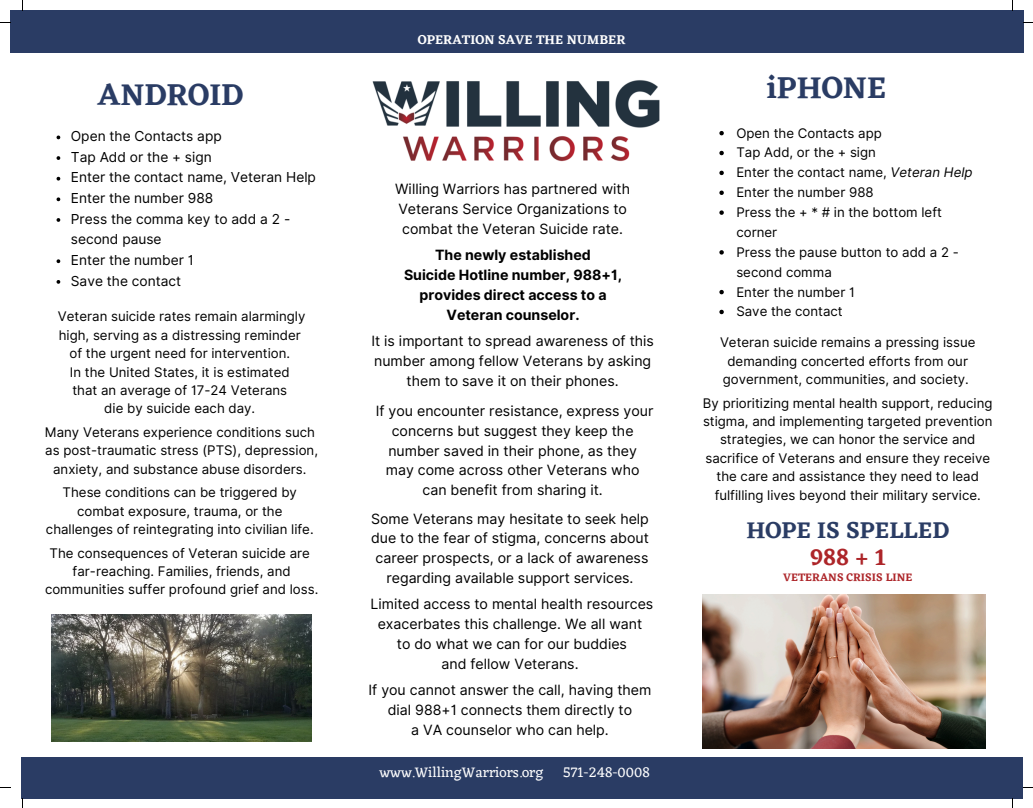
<style>
.page{position:relative;width:1033px;height:808px;background:#fff}
.page>*{position:absolute;margin:0;border:0;box-sizing:border-box;transform-origin:0 0}
.t1{font:600 31.25px "Eczar";color:#2a3c64}
.t2{font:600 23.62px "Eczar";color:#2a3c64}
.t3{font:600 23.62px "Eczar";color:#ad2529}
.t4{font:14.62px "Eczar";color:#fff}
.t5{font:14.12px/19.8px "Inter";color:#000;text-align:center}
.t6{font:700 14.12px/19.8px "Inter";color:#000;text-align:center}
.t7{font:13.75px/20.6px "Inter";color:#000}
.t8{font:13.25px/18.5px "Inter";color:#000;text-align:center}
.t9{font:600 13.25px "Eczar";color:#fff}
.t10{font:600 11.25px "Eczar";color:#ad2529}
.s1{font-style:italic}
</style>
<div class="page">
<div style="left:10px;top:10px;width:1013px;height:43px;background:#2a3c64"></div>
<div style="left:22px;top:757px;width:1000px;height:41px;background:#2a3c64"></div>
<img style="left:372px;top:80px;width:288px;height:82px">
<img style="left:52px;top:614px;width:260px;height:127px">
<img style="left:702px;top:594px;width:283px;height:154px">
<svg style="left:57px;top:135px;width:3px;height:4px"></svg>
<svg style="left:57px;top:156px;width:3px;height:4px"></svg>
<svg style="left:57px;top:197px;width:3px;height:4px"></svg>
<svg style="left:57px;top:218px;width:3px;height:4px"></svg>
<svg style="left:57px;top:259px;width:3px;height:4px"></svg>
<svg style="left:57px;top:280px;width:3px;height:4px"></svg>
<svg style="left:719px;top:131px;width:4px;height:4px"></svg>
<svg style="left:719px;top:151px;width:4px;height:4px"></svg>
<svg style="left:719px;top:171px;width:4px;height:4px"></svg>
<svg style="left:719px;top:190px;width:4px;height:5px"></svg>
<svg style="left:719px;top:210px;width:4px;height:5px"></svg>
<svg style="left:719px;top:250px;width:4px;height:4px"></svg>
<svg style="left:719px;top:290px;width:4px;height:4px"></svg>
<svg style="left:719px;top:310px;width:4px;height:4px"></svg>
<p class="t1" style="left:98px;top:76px;width:147px">ANDROID</p>
<p class="t7" style="left:71px;top:126px;width:152px">Open the Contacts app</p>
<h5 class="t7" style="left:71px;top:146px;width:142px">Tap Add or the + sign</h5>
<h4 class="t7" style="left:71px;top:167px;width:247px">Enter the contact name, Veteran Help</h4>
<h5 class="t7" style="left:71px;top:188px;width:144px">Enter the number 988</h5>
<h5 class="t7" style="left:71px;top:208px;width:221px">Press the comma key to add a 2 - second pause</h5>
<p class="t7" style="left:71px;top:250px;width:125px">Enter the number 1</p>
<h5 class="t7" style="left:71px;top:270px;width:112px">Save the contact</h5>
<h5 class="t8" style="left:58px;top:307px;width:249px">Veteran suicide rates remain alarmingly high, serving as a distressing reminder of the urgent need for intervention.<br>In the United States, it is estimated that an average of 17-24 Veterans</h5>
<h5 class="t8" style="left:45px;top:397px;width:272px;line-height:23.5px">die by suicide each day.<br>Many Veterans experience conditions such</h5>
<h5 class="t8" style="left:45px;top:441px;width:274px">as post-traumatic stress (PTS), depression, anxiety, and substance abuse disorders.</h5>
<p class="t8" style="left:46px;top:483px;width:269px">These conditions can be triggered by combat exposure, trauma, or the challenges of reintegrating into civilian life.</p>
<h2 class="t8" style="left:45px;top:543px;width:275px">The consequences of Veteran suicide are far-reaching. Families, friends, and communities suffer profound grief and loss.</h2>
<h5 class="t9" style="left:418px;top:32px;width:209px">OPERATION SAVE THE NUMBER</h5>
<h3 class="t5" style="left:395px;top:179px;width:236px;text-align:left">Willing Warriors has partnered with<br>Veterans Service Organizations to combat the Veteran Suicide rate.</h3>
<h1 class="t6" style="left:404px;top:245px;width:219px">The newly established<br>Suicide Hotline number, 988+1, provides direct access to a<br>Veteran counselor.</h1>
<p class="t5" style="left:371px;top:331px;width:284px">It is important to spread awareness of this number among fellow Veterans by asking them to save it on their phones.</p>
<p class="t5" style="left:376px;top:401px;width:279px">If you encounter resistance, express your concerns but suggest they keep the number saved in their phone, as they may come across other Veterans who</p>
<p class="t5" style="left:422px;top:480px;width:182px">can benefit from sharing it.</p>
<p class="t5" style="left:371px;top:508px;width:279px">Some Veterans may hesitate to seek help due to the fear of stigma, concerns about career prospects, or a lack of awareness regarding available support services.</p>
<p class="t5" style="left:370px;top:594px;width:284px">Limited access to mental health resources exacerbates this challenge. We all want<br>to do what we can for our buddies<br>and fellow Veterans.</p>
<p class="t5" style="left:368px;top:680px;width:284px">If you cannot answer the call, having them dial 988+1 connects them directly to</p>
<p class="t5" style="left:411px;top:719px;width:199px">a VA counselor who can help.</p>
<p class="t4" style="left:379px;top:763px;width:165px">www.WillingWarriors.org</p>
<p class="t4" style="left:563px;top:763px;width:88px">571-248-0008</p>
<p class="t1" style="left:766px;top:69px;width:121px">iPHONE</p>
<p class="t8" style="left:736px;top:123px;width:147px">Open the Contacts app</p>
<p class="t8" style="left:736px;top:143px;width:141px">Tap Add, or the + sign</p>
<p class="t8" style="left:736px;top:163px;width:238px">Enter the contact name, <span class="s1">Veteran Help</span></p>
<p class="t8" style="left:736px;top:183px;width:139px">Enter the number 988</p>
<p class="t8" style="left:736px;top:202px;width:207px;line-height:19.9px;text-align:left">Press the + * # in the bottom left corner</p>
<h5 class="t8" style="left:736px;top:242px;width:224px;line-height:19.9px;text-align:left">Press the pause button to add a 2 - second comma</h5>
<p class="t8" style="left:736px;top:282px;width:120px">Enter the number 1</p>
<p class="t8" style="left:736px;top:302px;width:108px">Save the contact</p>
<p class="t8" style="left:720px;top:333px;width:257px">Veteran suicide remains a pressing issue demanding concerted efforts from our government, communities, and society.</p>
<p class="t8" style="left:703px;top:393px;width:291px">By prioritizing mental health support, reducing stigma, and implementing targeted prevention strategies, we can honor the service and sacrifice of Veterans and ensure they receive the care and assistance they need to lead fulfilling lives beyond their military service.</p>
<p class="t2" style="left:746px;top:516px;width:204px">HOPE IS SPELLED</p>
<p class="t3" style="left:810px;top:543px;width:77px">988 + 1</p>
<p class="t10" style="left:783px;top:571px;width:131px">VETERANS CRISIS LINE</p>
</div>
